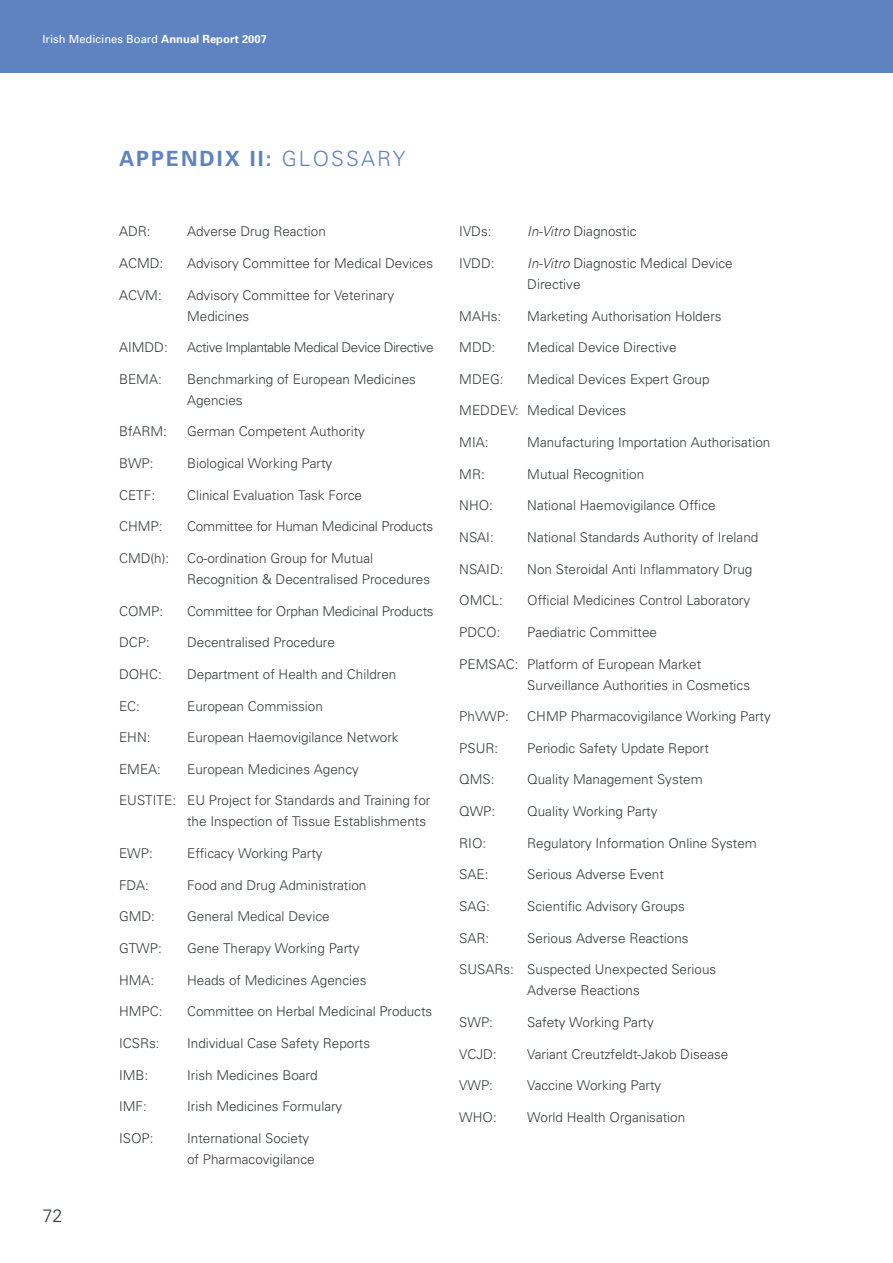
<style>
.page{position:relative;width:893px;height:1263px;background:#fff}
.page>*{position:absolute;margin:0;border:0;box-sizing:border-box;transform-origin:0 0}
.t1{font:700 21px "Univers";letter-spacing:.1em;color:#5f83c1}
.t2{font:300 18px "Univers";color:#373a3b}
.t3{font:300 13.5px/21px "Univers";color:#373a3b}
.t4{font:300 13.5px "Univers";letter-spacing:-.03em;color:#373a3b}
.t5{font:11.25px "Univers";color:#fff}
.s1{font-weight:700}
.s2{font-weight:300}
.s3{font-style:italic}
</style>
<div class="page">
<div style="left:0;top:0;width:893px;height:72px;background:#5f83c1"></div>
<p class="t5" style="left:43px;top:32px;width:226px">Irish Medicines Board <span class="s1">Annual Report 2007</span></p>
<h2 class="t2" style="left:43px;top:1205px;width:19px">72</h2>
<h1 class="t1" style="left:119px;top:145px;width:288px">APPENDIX II: <span class="s2">GLOSSARY</span></h1>
<p class="t3" style="left:119px;top:221px;width:33px">ADR:</p>
<p class="t3" style="left:187px;top:221px;width:140px">Adverse Drug Reaction</p>
<p class="t3" style="left:119px;top:252px;width:46px">ACMD:</p>
<p class="t3" style="left:187px;top:252px;width:248px">Advisory Committee for Medical Devices</p>
<p class="t3" style="left:119px;top:284px;width:44px">ACVM:</p>
<p class="t3" style="left:187px;top:284px;width:209px">Advisory Committee for Veterinary<br>Medicines</p>
<p class="t3" style="left:119px;top:336px;width:50px">AIMDD:</p>
<p class="t4" style="left:187px;top:339px;width:248px">Active Implantable Medical Device Directive</p>
<p class="t3" style="left:119px;top:368px;width:44px">BEMA:</p>
<p class="t3" style="left:187px;top:368px;width:230px">Benchmarking of European Medicines<br>Agencies</p>
<p class="t3" style="left:119px;top:421px;width:50px">BfARM:</p>
<p class="t3" style="left:187px;top:421px;width:179px">German Competent Authority</p>
<p class="t3" style="left:119px;top:452px;width:36px">BWP:</p>
<p class="t3" style="left:187px;top:452px;width:147px">Biological Working Party</p>
<p class="t3" style="left:119px;top:484px;width:38px">CETF:</p>
<p class="t3" style="left:187px;top:484px;width:177px">Clinical Evaluation Task Force</p>
<p class="t3" style="left:119px;top:516px;width:45px">CHMP:</p>
<p class="t3" style="left:187px;top:516px;width:248px">Committee for Human Medicinal Products</p>
<p class="t3" style="left:119px;top:547px;width:52px">CMD(h):</p>
<p class="t3" style="left:187px;top:547px;width:245px">Co-ordination Group for Mutual<br>Recognition &amp; Decentralised Procedures</p>
<p class="t3" style="left:119px;top:600px;width:46px">COMP:</p>
<p class="t3" style="left:187px;top:600px;width:248px">Committee for Orphan Medicinal Products</p>
<p class="t3" style="left:119px;top:632px;width:32px">DCP:</p>
<p class="t3" style="left:187px;top:632px;width:149px">Decentralised Procedure</p>
<p class="t3" style="left:119px;top:663px;width:44px">DOHC:</p>
<p class="t3" style="left:187px;top:663px;width:211px">Department of Health and Children</p>
<p class="t3" style="left:119px;top:695px;width:23px">EC:</p>
<p class="t3" style="left:187px;top:695px;width:137px">European Commission</p>
<p class="t3" style="left:119px;top:726px;width:33px">EHN:</p>
<p class="t3" style="left:187px;top:726px;width:213px">European Haemovigilance Network</p>
<p class="t3" style="left:119px;top:758px;width:43px">EMEA:</p>
<p class="t3" style="left:187px;top:758px;width:173px">European Medicines Agency</p>
<p class="t3" style="left:187px;top:790px;width:245px;text-indent:-68px">EUSTITE: EU Project for Standards and Training for the Inspection of Tissue Establishments</p>
<p class="t3" style="left:119px;top:842px;width:35px">EWP:</p>
<p class="t3" style="left:187px;top:842px;width:137px">Efficacy Working Party</p>
<p class="t3" style="left:119px;top:874px;width:32px">FDA:</p>
<p class="t3" style="left:187px;top:874px;width:181px">Food and Drug Administration</p>
<p class="t3" style="left:119px;top:906px;width:37px">GMD:</p>
<p class="t3" style="left:187px;top:906px;width:144px">General Medical Device</p>
<p class="t3" style="left:119px;top:937px;width:44px">GTWP:</p>
<p class="t3" style="left:187px;top:937px;width:174px">Gene Therapy Working Party</p>
<p class="t3" style="left:119px;top:969px;width:37px">HMA:</p>
<p class="t3" style="left:187px;top:969px;width:181px">Heads of Medicines Agencies</p>
<p class="t3" style="left:119px;top:1000px;width:45px">HMPC:</p>
<p class="t3" style="left:187px;top:1000px;width:247px">Committee on Herbal Medicinal Products</p>
<p class="t3" style="left:119px;top:1032px;width:42px">ICSRs:</p>
<p class="t3" style="left:187px;top:1032px;width:185px">Individual Case Safety Reports</p>
<p class="t3" style="left:119px;top:1064px;width:31px">IMB:</p>
<p class="t3" style="left:187px;top:1064px;width:132px">Irish Medicines Board</p>
<p class="t3" style="left:119px;top:1095px;width:29px">IMF:</p>
<p class="t3" style="left:187px;top:1095px;width:157px">Irish Medicines Formulary</p>
<p class="t3" style="left:119px;top:1127px;width:36px">ISOP:</p>
<p class="t3" style="left:187px;top:1127px;width:129px">International Society of Pharmacovigilance</p>
<p class="t3" style="left:459px;top:221px;width:34px">IVDs:</p>
<p class="t3" style="left:527px;top:221px;width:111px"><span class="s3">In-Vitro</span> Diagnostic</p>
<p class="t3" style="left:459px;top:252px;width:37px">IVDD:</p>
<p class="t3" style="left:527px;top:252px;width:207px"><span class="s3">In-Vitro</span> Diagnostic Medical Device<br>Directive</p>
<p class="t3" style="left:459px;top:305px;width:43px">MAHs:</p>
<p class="t3" style="left:527px;top:305px;width:196px">Marketing Authorisation Holders</p>
<p class="t3" style="left:459px;top:336px;width:37px">MDD:</p>
<p class="t3" style="left:527px;top:336px;width:151px">Medical Device Directive</p>
<p class="t3" style="left:459px;top:368px;width:46px">MDEG:</p>
<p class="t3" style="left:527px;top:368px;width:184px">Medical Devices Expert Group</p>
<p class="t3" style="left:459px;top:400px;width:169px">MEDDEV: Medical Devices</p>
<p class="t3" style="left:459px;top:431px;width:31px">MIA:</p>
<p class="t3" style="left:527px;top:431px;width:245px">Manufacturing Importation Authorisation</p>
<p class="t3" style="left:459px;top:463px;width:27px">MR:</p>
<p class="t3" style="left:527px;top:463px;width:119px">Mutual Recognition</p>
<p class="t3" style="left:459px;top:495px;width:57px">NHO: N</p>
<p class="t3" style="left:537px;top:495px;width:180px">ational Haemovigilance Office</p>
<p class="t3" style="left:459px;top:526px;width:57px">NSAI: N</p>
<p class="t3" style="left:537px;top:526px;width:223px">ational Standards Authority of Ireland</p>
<p class="t3" style="left:459px;top:558px;width:62px">NSAID: N</p>
<p class="t3" style="left:537px;top:558px;width:217px">on Steroidal Anti Inflammatory Drug</p>
<p class="t3" style="left:459px;top:590px;width:45px">OMCL:</p>
<p class="t3" style="left:527px;top:590px;width:224px">Official Medicines Control Laboratory</p>
<p class="t3" style="left:459px;top:621px;width:43px">PDCO:</p>
<p class="t3" style="left:527px;top:621px;width:131px">Paediatric Committee</p>
<p class="t3" style="left:527px;top:653px;width:224px;text-indent:-68px">PEMSAC: Platform of European Market<br>Surveillance Authorities in Cosmetics</p>
<p class="t3" style="left:459px;top:705px;width:51px">PhVWP:</p>
<p class="t3" style="left:527px;top:705px;width:245px">CHMP Pharmacovigilance Working Party</p>
<p class="t3" style="left:459px;top:737px;width:41px">PSUR:</p>
<p class="t3" style="left:527px;top:737px;width:183px">Periodic Safety Update Report</p>
<p class="t3" style="left:459px;top:769px;width:37px">QMS:</p>
<p class="t3" style="left:527px;top:769px;width:177px">Quality Management System</p>
<p class="t3" style="left:459px;top:800px;width:38px">QWP:</p>
<p class="t3" style="left:527px;top:800px;width:132px">Quality Working Party</p>
<p class="t3" style="left:459px;top:832px;width:29px">RIO:</p>
<p class="t3" style="left:527px;top:832px;width:231px">Regulatory Information Online System</p>
<p class="t3" style="left:459px;top:864px;width:31px">SAE:</p>
<p class="t3" style="left:527px;top:864px;width:138px">Serious Adverse Event</p>
<p class="t3" style="left:459px;top:895px;width:32px">SAG:</p>
<p class="t3" style="left:527px;top:895px;width:159px">Scientific Advisory Groups</p>
<p class="t3" style="left:459px;top:927px;width:32px">SAR:</p>
<p class="t3" style="left:527px;top:927px;width:163px">Serious Adverse Reactions</p>
<p class="t3" style="left:527px;top:958px;width:191px;text-indent:-68px">SUSARs: Suspected Unexpected Serious<br>Adverse Reactions</p>
<p class="t3" style="left:459px;top:1011px;width:35px">SWP:</p>
<p class="t3" style="left:527px;top:1011px;width:128px">Safety Working Party</p>
<p class="t3" style="left:459px;top:1043px;width:39px">VCJD:</p>
<p class="t3" style="left:527px;top:1043px;width:203px">Variant Creutzfeldt-Jakob Disease</p>
<p class="t3" style="left:459px;top:1074px;width:35px">VWP:</p>
<p class="t3" style="left:527px;top:1074px;width:136px">Vaccine Working Party</p>
<p class="t3" style="left:459px;top:1106px;width:39px">WHO:</p>
<p class="t3" style="left:527px;top:1106px;width:160px">World Health Organisation</p>
</div>
